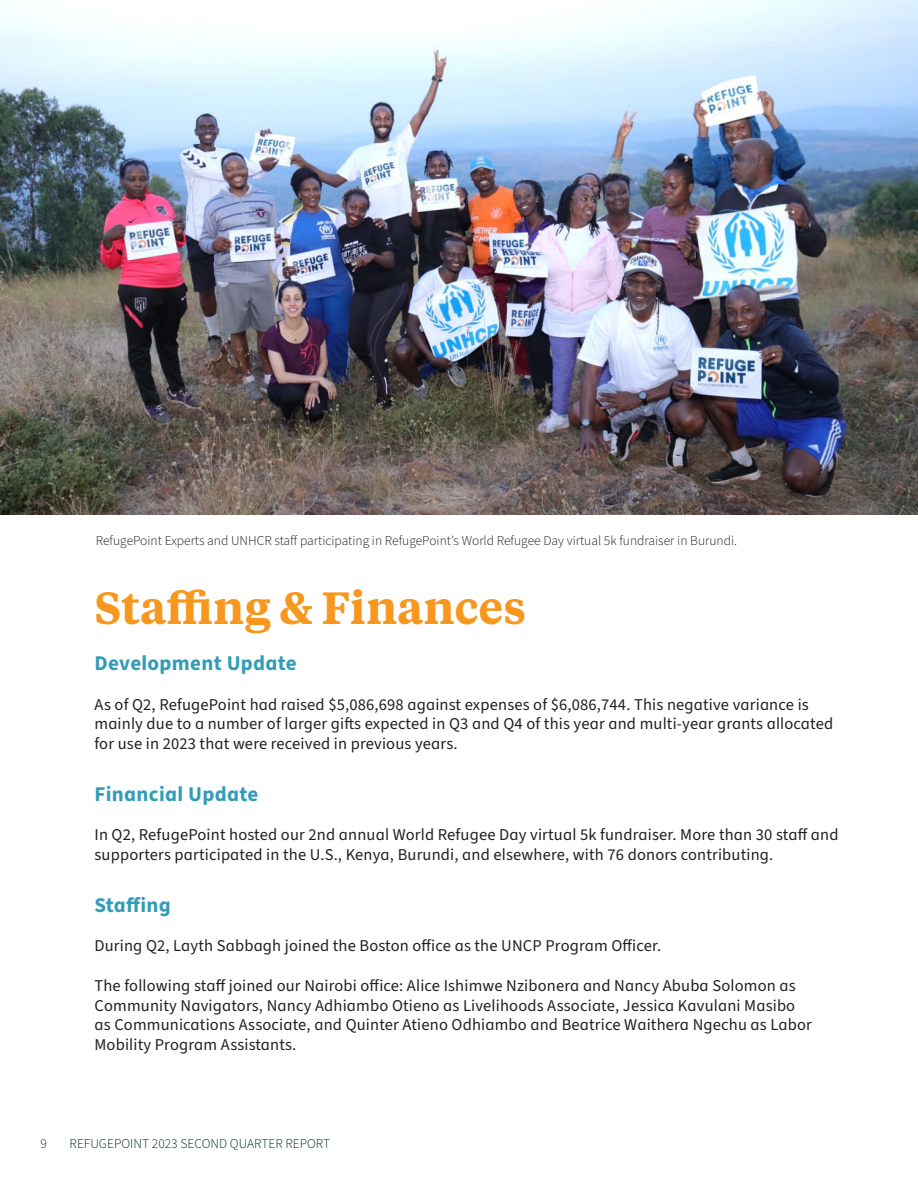
<style>
.page{position:relative;width:918px;height:1188px;background:#fff}
.page>*{position:absolute;margin:0;border:0;box-sizing:border-box;transform-origin:0 0}
.Section_Title{font:600 45px "Tiempos Text";color:#f7971d}
.Body_Copy{font:700 21px "Source Sans 3";letter-spacing:.015em;color:#319db6}
.Body_Copy-2{font:16.5px/19.5px "Source Sans 3";letter-spacing:.01em;color:#231f20}
.Body_Copy-3{font:300 13.5px "Source Sans 3";color:#231f20}
.t1{font:300 13.5px "Source Sans 3";color:#002b3d}
.s1{color:#339db7}
</style>
<div class="page">
<img style="left:0;top:0;width:918px;height:515px">
<p class="Body_Copy-3" style="left:96px;top:532px;width:643px">RefugePoint Experts and UNHCR staff participating in RefugePoint’s World Refugee Day virtual 5k fundraiser in Burundi.</p>
<p class="Section_Title" style="left:94px;top:576px;width:433px">Staffing &amp; Finances</p>
<p class="Body_Copy" style="left:94px;top:649px;width:204px">Development Update</p>
<p class="Body_Copy-2" style="left:94px;top:695px;width:740px">As of Q2, RefugePoint had raised $5,086,698 against expenses of $6,086,744. This negative variance is mainly due to a number of larger gifts expected in Q3 and Q4 of this year and multi-year grants allocated for use in 2023 that were received in previous years.</p>
<p class="Body_Copy" style="left:94px;top:780px;width:165px">Financial U<span class="s1">pdate</span></p>
<p class="Body_Copy-2" style="left:94px;top:825px;width:746px">In Q2, RefugePoint hosted our 2nd annual World Refugee Day virtual 5k fundraiser. More than 30 staff and supporters participated in the U.S., Kenya, Burundi, and elsewhere, with 76 donors contributing.</p>
<p class="Body_Copy" style="left:94px;top:891px;width:78px">Staffing</p>
<p class="Body_Copy-2" style="left:94px;top:936px;width:568px">During Q2, Layth Sabbagh joined the Boston office as the UNCP Program Officer.</p>
<p class="Body_Copy-2" style="left:94px;top:976px;width:719px">The following staff joined our Nairobi office: Alice Ishimwe Nzibonera and Nancy Abuba Solomon as Community Navigators, Nancy Adhiambo Otieno as Livelihoods Associate, Jessica Kavulani Masibo as Communications Associate, and Quinter Atieno Odhiambo and Beatrice Waithera Ngechu as Labor Mobility Program Assistants.</p>
<p class="t1" style="left:40px;top:1135px;width:8px">9</p>
<p class="t1" style="left:70px;top:1135px;width:262px">REFUGEPOINT 2023 SECOND QUARTER REPORT</p>
</div>
